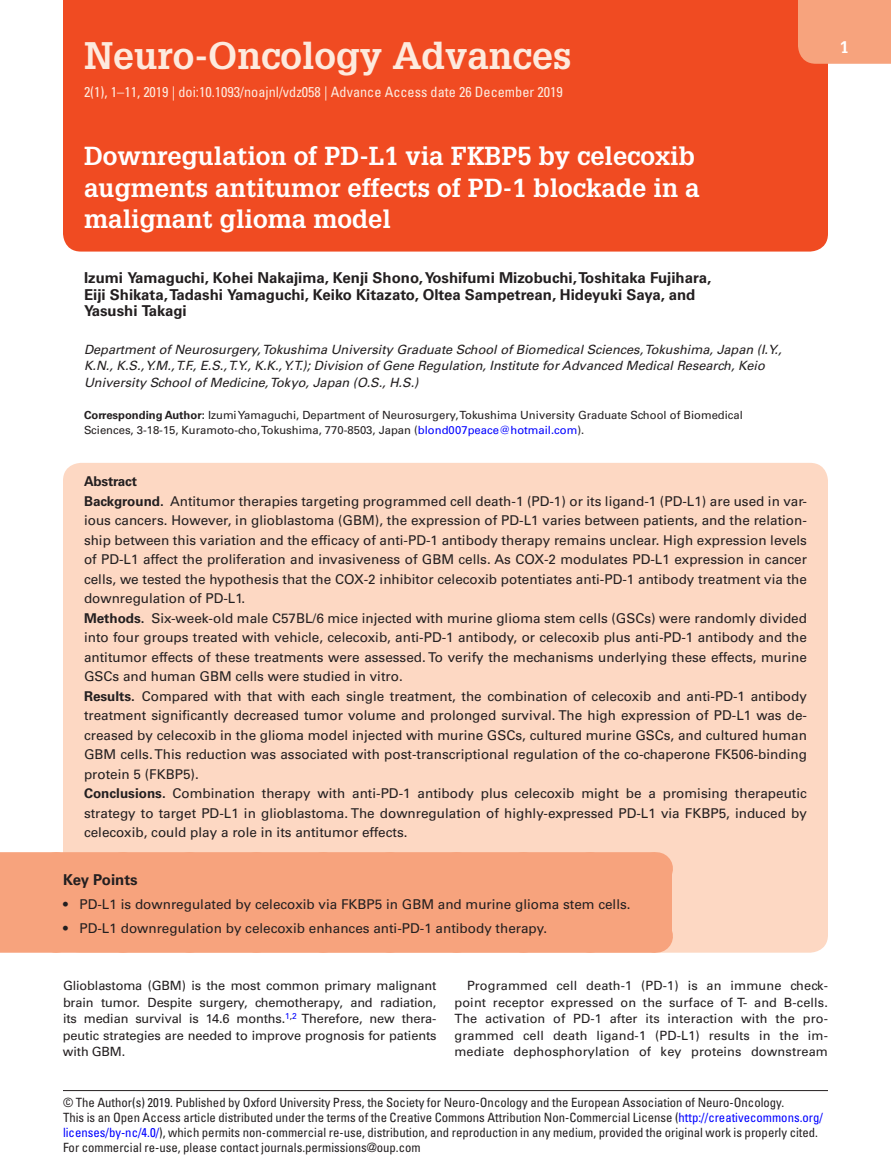
<style>
.page{position:relative;width:891px;height:1175px;background:#fff}
.page>*{position:absolute;margin:0;border:0;box-sizing:border-box;transform-origin:0 0}
.t1{font:700 37.5px "Glypha LT Std";color:#fdeade}
.t2{font:700 25.5px/31.5px "Glypha LT Std";color:#fff}
.t3{font:700 16.5px "Glypha LT Std";color:#fff}
.t4{font:700 15px/16.5px "Univers LT Std";color:#231f20}
.t5{font:condensed 14.25px "Univers LT Std";color:#fdeade}
.t6{font:13.5px/19.5px "Univers LT Std";color:#231f20}
.t7{font:12.75px/16.5px "Univers LT Std";color:#231f20;text-align:justify}
.t8{font:condensed 12.75px/15px "Univers LT Std";color:#231f20}
.t9{font:italic 12.75px/16.5px "Univers LT Std";color:#231f20}
.t10{font:11.25px/15px "Univers LT Std";color:#231f20}
.s1{font-weight:700}
.s2{color:#00f}
</style>
<div class="page">
<div style="left:63px;top:0;width:765px;height:166px;background:#f04b22"></div>
<div style="left:798px;top:0;width:93px;height:64px;background:#f7a37d"></div>
<hr style="left:63px;top:1090px;width:765px;height:1px;background:#231f20">
<div style="left:63px;top:463px;width:765px;height:489px;background:#fdd8c3;border-radius:18px"></div>
<div style="left:0;top:869px;width:672px;height:35px;background:#f7a37d"></div>
<div style="left:0;top:852px;width:656px;height:33px;background:#f7a37d"></div>
<svg style="left:59px;top:852px;width:563px;height:1px"></svg>
<hr style="left:656px;top:852px;width:1px;height:33px;background:#f7a37d">
<div style="left:0;top:886px;width:672px;height:40px;background:#f7a37d"></div>
<div style="left:0;top:910px;width:672px;height:27px;background:#f7a37d"></div>
<div style="left:0;top:919px;width:656px;height:33px;background:#f7a37d"></div>
<hr style="left:656px;top:919px;width:1px;height:33px;background:#f7a37d">
<div style="left:63px;top:166px;width:765px;height:85px;background:#f04b22"></div>
<h1 class="t1" style="left:84px;top:32px;width:489px">Neuro-Oncology Advances</h1>
<p class="t5" style="left:84px;top:83px;width:480px">2(1), 1–11, 2019 | doi:10.1093/noajnl/vdz058 | Advance Access date 26 December 2019</p>
<p class="t3" style="left:840px;top:37px;width:11px">1</p>
<h2 class="t2" style="left:84px;top:140px;width:617px">Downregulation of PD-L1 via FKBP5 by celecoxib augments antitumor effects of PD-1 blockade in a malignant glioma model</h2>
<p class="t4" style="left:84px;top:270px;width:629px">Izumi Yamaguchi, Kohei Nakajima, Kenji Shono, Yoshifumi Mizobuchi, Toshitaka Fujihara,<br>Eiji Shikata, Tadashi Yamaguchi, Keiko Kitazato, Oltea Sampetrean, Hideyuki Saya, and<br>Yasushi Takagi</p>
<p class="t9" style="left:84px;top:341px;width:699px">Department of Neurosurgery, Tokushima University Graduate School of Biomedical Sciences, Tokushima, Japan (I.Y.,<br>K.N., K.S., Y.M., T.F., E.S., T.Y., K.K., Y.T.); Division of Gene Regulation, Institute for Advanced Medical Research, Keio<br>University School of Medicine, Tokyo, Japan (O.S., H.S.)</p>
<p class="t10" style="left:84px;top:408px;width:661px"><span class="s1">Corresponding Author:</span> Izumi Yamaguchi, Department of Neurosurgery, Tokushima University Graduate School of Biomedical<br>Sciences, 3-18-15, Kuramoto-cho, Tokushima, 770-8503, Japan (<span class="s2">blond007peace@hotmail.com</span>).</p>
<p class="t6" style="left:84px;top:471px;width:725px"><span class="s1">Abstract<br>Background.</span> Antitumor therapies targeting programmed cell death-1 (PD-1) or its ligand-1 (PD-L1) are used in var&shy;ious cancers. However, in glioblastoma (GBM), the expression of PD-L1 varies between patients, and the relation&shy;ship between this variation and the efficacy of anti-PD-1 antibody therapy remains unclear. High expression levels of PD-L1 affect the proliferation and invasiveness of GBM cells. As COX-2 modulates PD-L1 expression in cancer cells, we tested the hypothesis that the COX-2 inhibitor celecoxib potentiates anti-PD-1 antibody treatment via the downregulation of PD-L1.<br><span class="s1">Methods.</span> Six-week-old male C57BL/6 mice injected with murine glioma stem cells (GSCs) were randomly divided into four groups treated with vehicle, celecoxib, anti-PD-1 antibody, or celecoxib plus anti-PD-1 antibody and the antitumor effects of these treatments were assessed. To verify the mechanisms underlying these effects, murine GSCs and human GBM cells were studied in vitro.<br><span class="s1">Results.</span> Compared with that with each single treatment, the combination of celecoxib and anti-PD-1 antibody treatment significantly decreased tumor volume and prolonged survival. The high expression of PD-L1 was de&shy;creased by celecoxib in the glioma model injected with murine GSCs, cultured murine GSCs, and cultured human GBM cells. This reduction was associated with post-transcriptional regulation of the co-chaperone FK506-binding protein 5 (FKBP5).<br><span class="s1">Conclusions.</span> Combination therapy with anti-PD-1 antibody plus celecoxib might be a promising therapeutic strategy to target PD-L1 in glioblastoma. The downregulation of highly-expressed PD-L1 via FKBP5, induced by celecoxib, could play a role in its antitumor effects.</p>
<p class="t4" style="left:63px;top:871px;width:76px">Key Points</p>
<p class="t6" style="left:63px;top:894px;width:569px">• PD-L1 is downregulated by celecoxib via FKBP5 in GBM and murine glioma stem cells.</p>
<p class="t6" style="left:63px;top:918px;width:486px">• PD-L1 downregulation by celecoxib enhances anti-PD-1 antibody therapy.</p>
<p class="t7" style="left:63px;top:977px;width:375px">Glioblastoma (GBM) is the most common primary malignant brain tumor. Despite surgery, chemotherapy, and radiation, its median survival is 14.6 months.<sup>1</sup><sup>,</sup><sup>2</sup> Therefore, new thera&shy;peutic strategies are needed to improve prognosis for patients with GBM.</p>
<p class="t7" style="left:454px;top:977px;width:375px;text-indent:13px">Programmed cell death-1 (PD-1) is an immune check&shy;point receptor expressed on the surface of T- and B-cells.<br>The activation of PD-1 after its interaction with the pro&shy;grammed cell death ligand-1 (PD-L1) results in the im&shy;mediate dephosphorylation of key proteins downstream</p>
<p class="t8" style="left:63px;top:1095px;width:723px">© The Author(s) 2019. Published by Oxford University Press, the Society for Neuro-Oncology and the European Association of Neuro-Oncology.</p>
<p class="t8" style="left:63px;top:1110px;width:762px">This is an Open Access article distributed under the terms of the Creative Commons Attribution Non-Commercial License (<span class="s2">http://creativecommons.org/ licenses/by-nc/4.0/</span>), which permits non-commercial re-use, distribution, and reproduction in any medium, provided the original work is properly cited.<br>For commercial re-use, please contact journals.permissions@oup.com</p>
</div>
